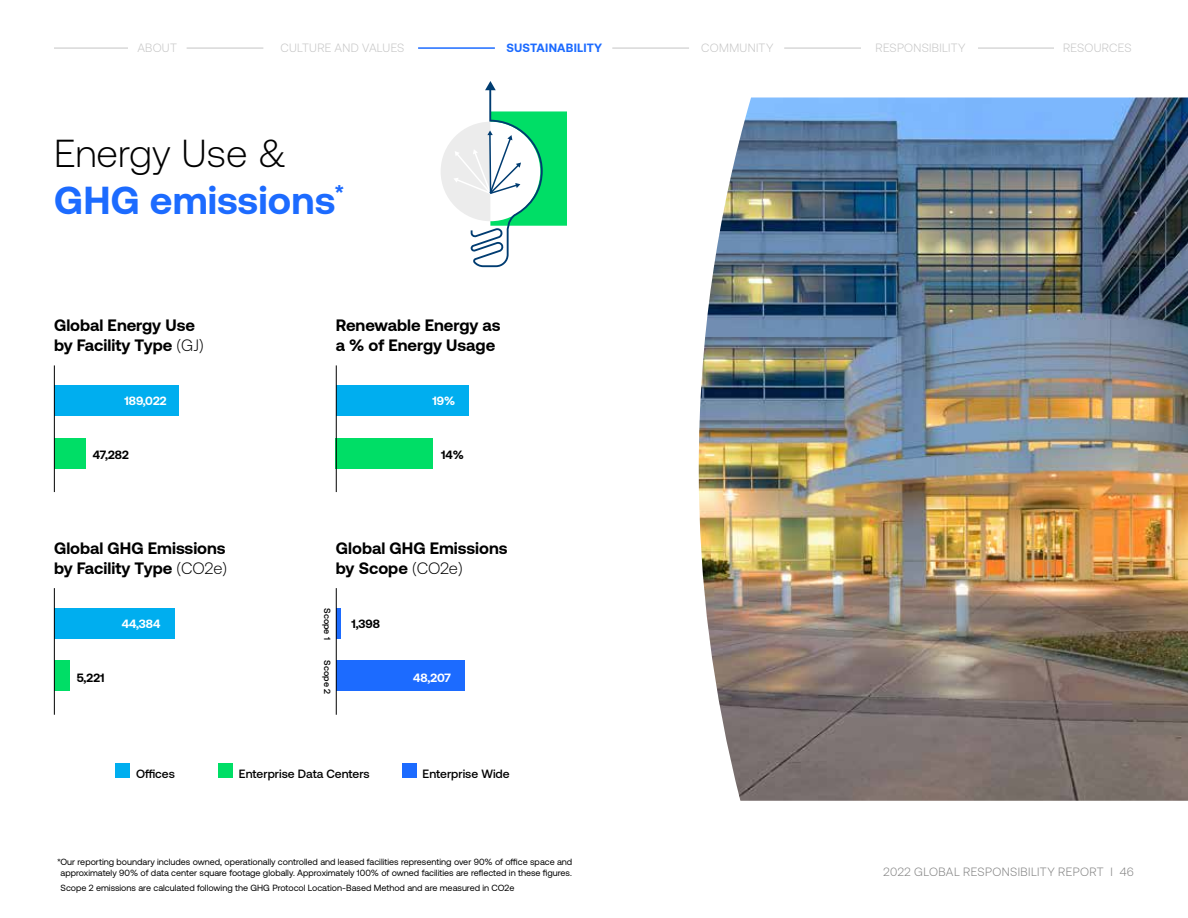
<style>
.page{position:relative;width:1188px;height:918px;background:#fff}
.page>*{position:absolute;margin:0;border:0;box-sizing:border-box;transform-origin:0 0}
.t1{font:700 39px/46.8px "GP Commerce";letter-spacing:.005em;color:#1c6bff}
.t2{font:700 16.5px/19.8px "GP Commerce";color:#000}
.t3{font:300 12px "GP Commerce";letter-spacing:.025em;color:#c4c4c4}
.t4{font:500 12px "GP Commerce";color:#000}
.t5{font:300 12px "GP Commerce";letter-spacing:.035em;color:#7e7e7e}
.t6{font:700 12px "GP Commerce";color:#fff}
.t7{font:700 12px "GP Commerce";color:#000}
.t8{font:700 12px "GP Commerce";letter-spacing:.015em;color:#1c6bff}
.t9{font:9px/10.8px "GP Commerce";color:#000;text-align:center}
.t10{font:500 9px "GP Commerce";color:#000}
.s1{font-weight:300;color:#000}
.s2{font-weight:300}
</style>
<div class="page">
<div style="left:54px;top:386px;width:125px;height:30px;background:#00aeef"></div>
<div style="left:54px;top:438px;width:32px;height:30px;background:#00de66"></div>
<hr style="left:54px;top:365px;width:1px;height:127px;background:#000">
<div style="left:336px;top:386px;width:132px;height:30px;background:#00aeef"></div>
<div style="left:336px;top:438px;width:97px;height:30px;background:#00de66"></div>
<hr style="left:336px;top:365px;width:1px;height:127px;background:#000">
<svg style="left:441px;top:81px;width:126px;height:187px"></svg>
<img style="left:699px;top:98px;width:489px;height:703px">
<div style="left:115px;top:763px;width:14px;height:15px;background:#00aeef"></div>
<div style="left:218px;top:763px;width:15px;height:15px;background:#00de66"></div>
<div style="left:402px;top:763px;width:15px;height:15px;background:#1c6bff"></div>
<div style="left:54px;top:608px;width:120px;height:31px;background:#00aeef"></div>
<div style="left:54px;top:661px;width:16px;height:30px;background:#00de66"></div>
<hr style="left:54px;top:588px;width:1px;height:127px;background:#000">
<hr style="left:336px;top:608px;width:4px;height:31px;background:#1c6bff">
<div style="left:336px;top:661px;width:128px;height:30px;background:#1c6bff"></div>
<hr style="left:336px;top:588px;width:1px;height:127px;background:#000">
<hr style="left:978px;top:48px;width:77px;height:1px;background:#c4c4c4">
<hr style="left:784px;top:48px;width:77px;height:1px;background:#c4c4c4">
<hr style="left:612px;top:48px;width:77px;height:1px;background:#c4c4c4">
<hr style="left:418px;top:47px;width:77px;height:2px;background:#1c6bff">
<hr style="left:187px;top:48px;width:76px;height:1px;background:#c4c4c4">
<hr style="left:54px;top:48px;width:75px;height:1px;background:#c4c4c4">
<h3 class="t3" style="left:137px;top:41px;width:41px">ABOUT</h3>
<h3 class="t3" style="left:280px;top:41px;width:125px">CULTURE AND VALUES</h3>
<h3 class="t8" style="left:506px;top:41px;width:97px">SUSTAINABILITY</h3>
<h3 class="t3" style="left:701px;top:41px;width:74px">COMMUNITY</h3>
<h3 class="t3" style="left:876px;top:41px;width:92px">RESPONSIBILITY</h3>
<h3 class="t3" style="left:1063px;top:41px;width:70px">RESOURCES</h3>
<h1 class="t1" style="left:54px;top:130px;width:292px"><span class="s1">Energy Use &amp;<br></span>GHG emissions<sup>*</sup></h1>
<h2 class="t2" style="left:54px;top:316px;width:151px">Global Energy Use by Facility Type <span class="s2">(GJ)</span></h2>
<h2 class="t2" style="left:336px;top:316px;width:166px">Renewable Energy as a % of Energy Usage</h2>
<h3 class="t6" style="left:124px;top:394px;width:44px">189,022</h3>
<h3 class="t6" style="left:433px;top:394px;width:24px">19%</h3>
<h3 class="t7" style="left:93px;top:448px;width:37px">47,282</h3>
<h3 class="t7" style="left:441px;top:448px;width:24px">14%</h3>
<h2 class="t2" style="left:54px;top:538px;width:175px">Global GHG Emissions by Facility Type <span class="s2">(CO2e)</span></h2>
<h2 class="t2" style="left:336px;top:538px;width:173px">Global GHG Emissions by Scope <span class="s2">(CO2e)</span></h2>
<h3 class="t7" style="left:77px;top:671px;width:29px">5,221</h3>
<h3 class="t6" style="left:122px;top:617px;width:40px">44,384</h3>
<p class="t10" style="left:332px;top:608px;width:33px;rotate:90deg">Scope 1</p>
<p class="t10" style="left:332px;top:660px;width:35px;rotate:90deg">Scope 2</p>
<h3 class="t7" style="left:352px;top:617px;width:30px">1,398</h3>
<h3 class="t6" style="left:413px;top:671px;width:39px">48,207</h3>
<h3 class="t4" style="left:136px;top:767px;width:40px">Offices</h3>
<h3 class="t4" style="left:239px;top:767px;width:132px">Enterprise Data Centers</h3>
<h3 class="t4" style="left:423px;top:767px;width:89px">Enterprise Wide</h3>
<p class="t9" style="left:57px;top:857px;width:517px">*Our reporting boundary includes owned, operationally controlled and leased facilities representing over 90% of office space and approximately 90% of data center square footage globally. Approximately 100% of owned facilities are reflected in these figures.</p>
<p class="t9" style="left:61px;top:883px;width:455px">Scope 2 emissions are calculated following the GHG Protocol Location-Based Method and are measured in CO2e</p>
<h3 class="t5" style="left:884px;top:865px;width:252px">2022 GLOBAL RESPONSIBILITY REPORT | 46</h3>
</div>
